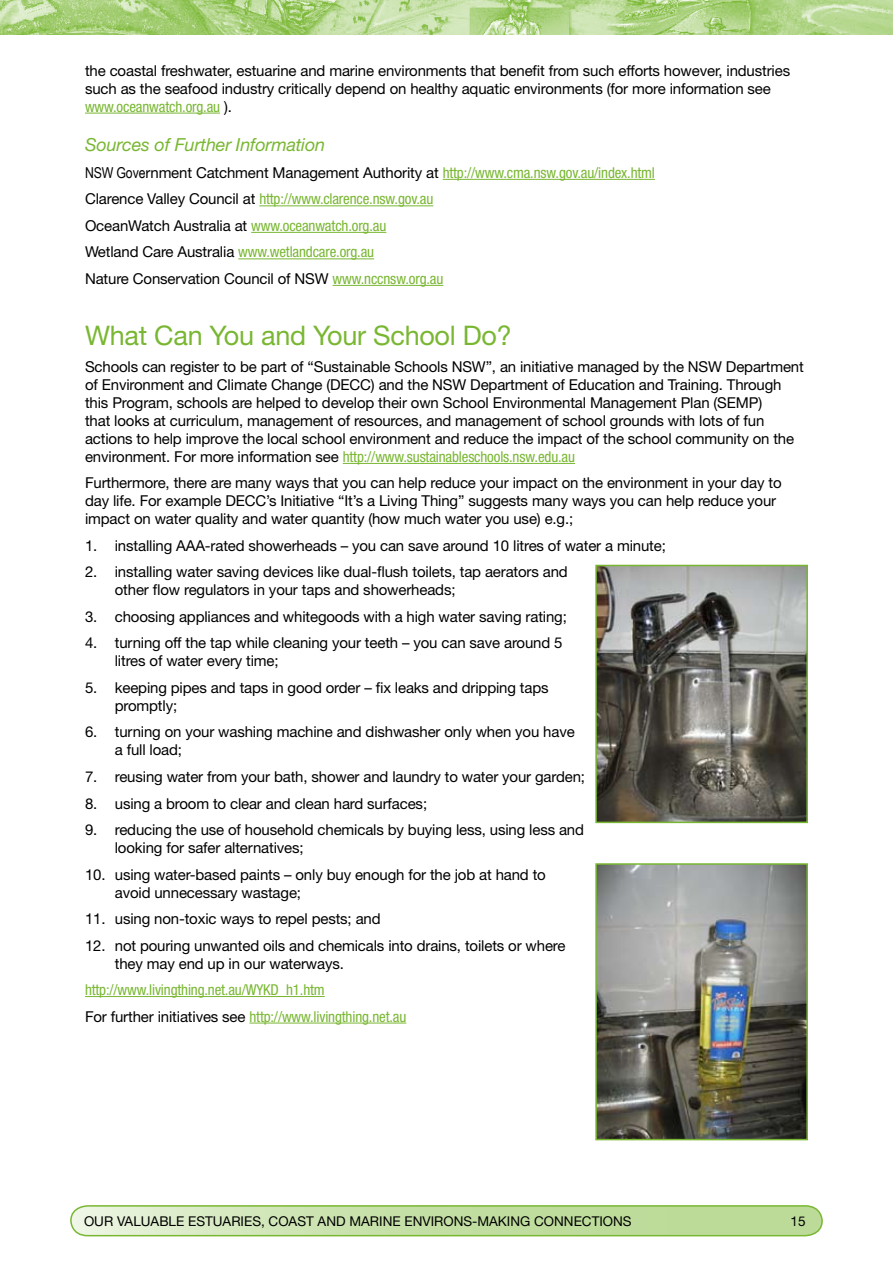
<style>
.page{position:relative;width:893px;height:1263px;background:#fff}
.page>*{position:absolute;margin:0;border:0;box-sizing:border-box;transform-origin:0 0}
.t1{font:27px "Helvetica Neue";letter-spacing:-.01em;color:#79b732}
.t2{font:italic 18px "Helvetica Neue";letter-spacing:-.01em;color:#79b732}
.t3{font:15px/18px "Helvetica Neue";letter-spacing:-.01em;color:#000}
.t4{font:condensed 15px/26.5px "Helvetica Neue";letter-spacing:-.01em;color:#79b732}
.t5{font:13.5px "Helvetica Neue";color:#000}
.s1{font-stretch:condensed;color:#79b732}
.s2{font-family:"Arial Narrow"}
.s3{font-stretch:normal;color:#000}
</style>
<div class="page">
<svg style="left:70px;top:1205px;width:753px;height:32px;background:#c3dea3"></svg>
<img style="left:0;top:0;width:893px;height:34px">
<hr style="left:85px;top:113px;width:135px;height:1px;background:#79b732">
<hr style="left:443px;top:179px;width:212px;height:1px;background:#79b732">
<hr style="left:259px;top:205px;width:174px;height:1px;background:#79b732">
<hr style="left:251px;top:232px;width:135px;height:1px;background:#79b732">
<hr style="left:238px;top:258px;width:136px;height:1px;background:#79b732">
<hr style="left:333px;top:285px;width:110px;height:1px;background:#79b732">
<hr style="left:343px;top:463px;width:232px;height:1px;background:#79b732">
<hr style="left:85px;top:996px;width:240px;height:1px;background:#79b732">
<hr style="left:249px;top:1023px;width:157px;height:1px;background:#79b732">
<img style="left:598px;top:568px;width:207px;height:252px">
<div style="left:595px;top:565px;width:213px;height:258px;border:2px solid #79b732"></div>
<img style="left:598px;top:866px;width:207px;height:271px">
<div style="left:595px;top:863px;width:213px;height:277px;border:2px solid #79b732"></div>
<p class="t3" style="left:85px;top:61px;width:707px">the coastal freshwater, estuarine and marine environments that benefit from such efforts however, industries such as the seafood industry critically depend on healthy aquatic environments (for more information see <span class="s1">www.oceanwatch.org.au</span> ).</p>
<p class="t2" style="left:85px;top:134px;width:242px">Sources of Further Information</p>
<p class="t3" style="left:85px;top:159px;width:571px;line-height:26.5px"><span class="s2">NSW Gove</span>rnment Catchment Management Authority at <span class="s1">http://www.cma.nsw.gov.au/index.html </span>Clarence Valley Council at <span class="s1">http://www.clarence.nsw.gov.au<br></span>OceanWatch Australia at <span class="s1">www.oceanwatch.org.au<br></span>Wetland Care Australia <span class="s1">www.wetlandcare.org.au<br></span>Nature Conservation Council of NSW <span class="s1">www.nccnsw.org.au</span></p>
<h1 class="t1" style="left:85px;top:320px;width:428px">What Can You and Your School Do?</h1>
<p class="t3" style="left:85px;top:357px;width:720px">Schools can register to be part of “Sustainable Schools NSW”, an initiative managed by the NSW Department of Environment and Climate Change (DECC) and the NSW Department of Education and Training. Through this Program, schools are helped to develop their own School Environmental Management Plan (SEMP)<br>that looks at curriculum, management of resources, and management of school grounds with lots of fun actions to help improve the local school environment and reduce the impact of the school community on the environment. For more information see <span class="s1">http://www.sustainableschools.nsw.edu.au</span></p>
<p class="t3" style="left:85px;top:474px;width:698px">Furthermore, there are many ways that you can help reduce your impact on the environment in your day to day life. For example DECC’s Initiative “It’s a Living Thing” suggests many ways you can help reduce your impact on water quality and water quantity (how much water you use) e.g.;</p>
<p class="t3" style="left:85px;top:536px;width:582px">1. installing AAA-rated showerheads – you can save around 10 litres of water a minute;</p>
<p class="t3" style="left:115px;top:563px;width:454px;text-indent:-30px">2. installing water saving devices like dual-flush toilets, tap aerators and other flow regulators in your taps and showerheads;</p>
<p class="t3" style="left:85px;top:607px;width:483px">3. choosing appliances and whitegoods with a high water saving rating;</p>
<p class="t3" style="left:115px;top:634px;width:449px;text-indent:-30px">4. turning off the tap while cleaning your teeth – you can save around 5 litres of water every time;</p>
<p class="t3" style="left:115px;top:678px;width:435px;text-indent:-30px">5. keeping pipes and taps in good order – fix leaks and dripping taps promptly;</p>
<p class="t3" style="left:115px;top:723px;width:461px;text-indent:-30px">6. turning on your washing machine and dishwasher only when you have a full load;</p>
<p class="t3" style="left:85px;top:767px;width:502px">7. reusing water from your bath, shower and laundry to water your garden;</p>
<p class="t3" style="left:85px;top:794px;width:344px">8. using a broom to clear and clean hard surfaces;</p>
<p class="t3" style="left:115px;top:820px;width:471px;text-indent:-30px">9. reducing the use of household chemicals by buying less, using less and looking for safer alternatives;</p>
<p class="t3" style="left:115px;top:865px;width:433px;text-indent:-30px">10. using water-based paints – only buy enough for the job at hand to avoid unnecessary wastage;</p>
<p class="t3" style="left:85px;top:909px;width:297px">11. using non-toxic ways to repel pests; and</p>
<p class="t3" style="left:115px;top:936px;width:452px;text-indent:-30px">12. not pouring unwanted oils and chemicals into drains, toilets or where they may end up in our waterways.</p>
<p class="t4" style="left:85px;top:976px;width:323px">http://www.livingthing.net.au/WYKD_h1.htm<br><span class="s3">For further initiatives see</span> http://www.livingthing.net.au</p>
<p class="t5" style="left:84px;top:1213px;width:549px">OUR VALUABLE ESTUARIES, COAST AND MARINE ENVIRONS-MAKING CONNECTIONS</p>
<p class="t5" style="left:790px;top:1213px;width:17px">15</p>
</div>
